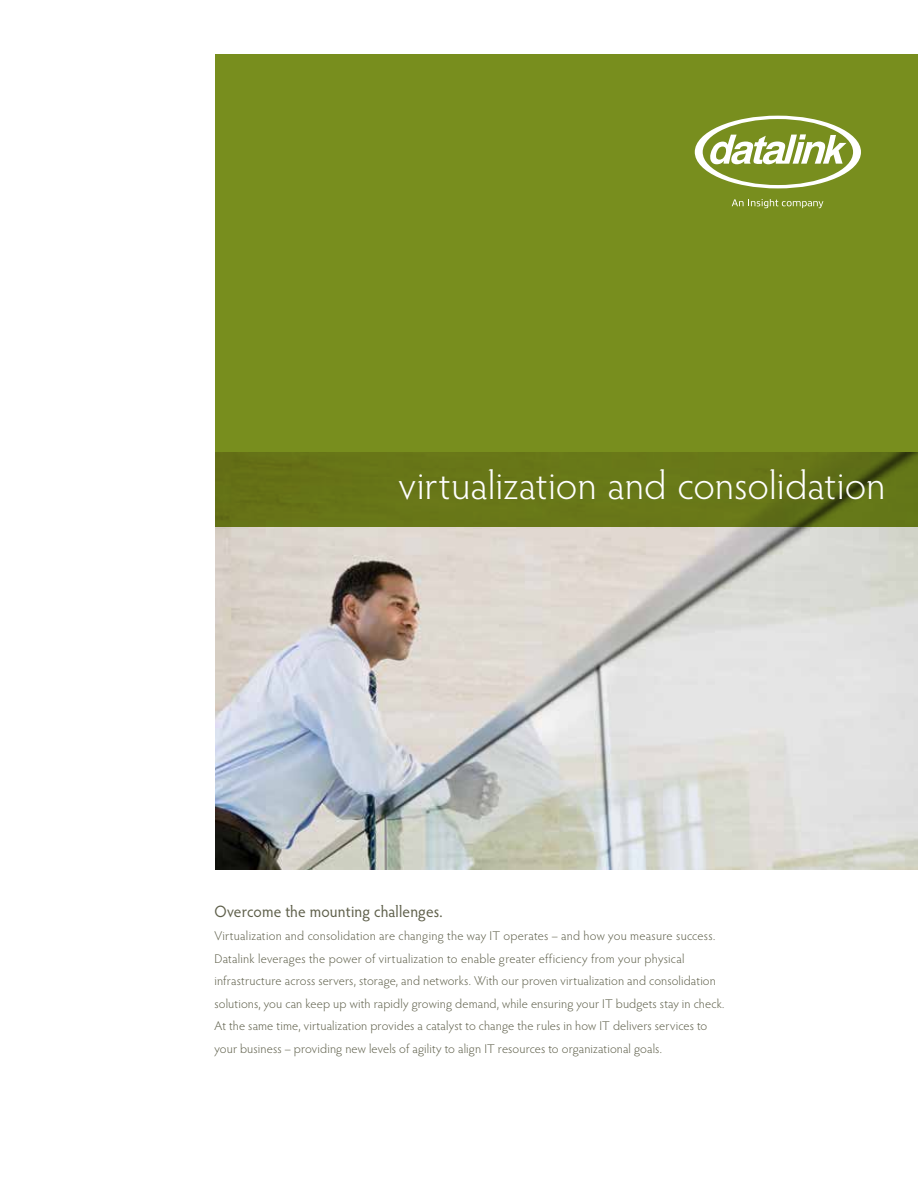
<style>
.page{position:relative;width:918px;height:1188px;background:#fff}
.page>*{position:absolute;margin:0;border:0;box-sizing:border-box;transform-origin:0 0}
.t1{font:300 40.5px "Hypatia Sans Pro";color:#fff}
.t2{font:16.35px "Hypatia Sans Pro";letter-spacing:.01em;color:#5f604b;scale:.94 1}
.t3{font:300 12.75px/22.5px "Hypatia Sans Pro";letter-spacing:.01em;color:#5f604b}
</style>
<div class="page">
<div style="left:216px;top:54px;width:702px;height:472px;background:#788e1e"></div>
<img style="left:216px;top:453px;width:702px;height:417px">
<svg style="left:732px;top:199px;width:91px;height:9px"></svg>
<svg style="left:695px;top:116px;width:166px;height:72px"></svg>
<h1 class="t1" style="left:399px;top:459px;width:488px">virtualization and consolidation</h1>
<p class="t2" style="left:214px;top:900px;width:244px">Overcome the mounting challenges.</p>
<p class="t3" style="left:214px;top:925px;width:511px">Virtualization and consolidation are changing the way IT operates – and how you measure success.<br>Datalink leverages the power of virtualization to enable greater efficiency from your physical infrastructure across servers, storage, and networks. With our proven virtualization and consolidation solutions, you can keep up with rapidly growing demand, while ensuring your IT budgets stay in check.<br>At the same time, virtualization provides a catalyst to change the rules in how IT delivers services to your business – providing new levels of agility to align IT resources to organizational goals.</p>
</div>
